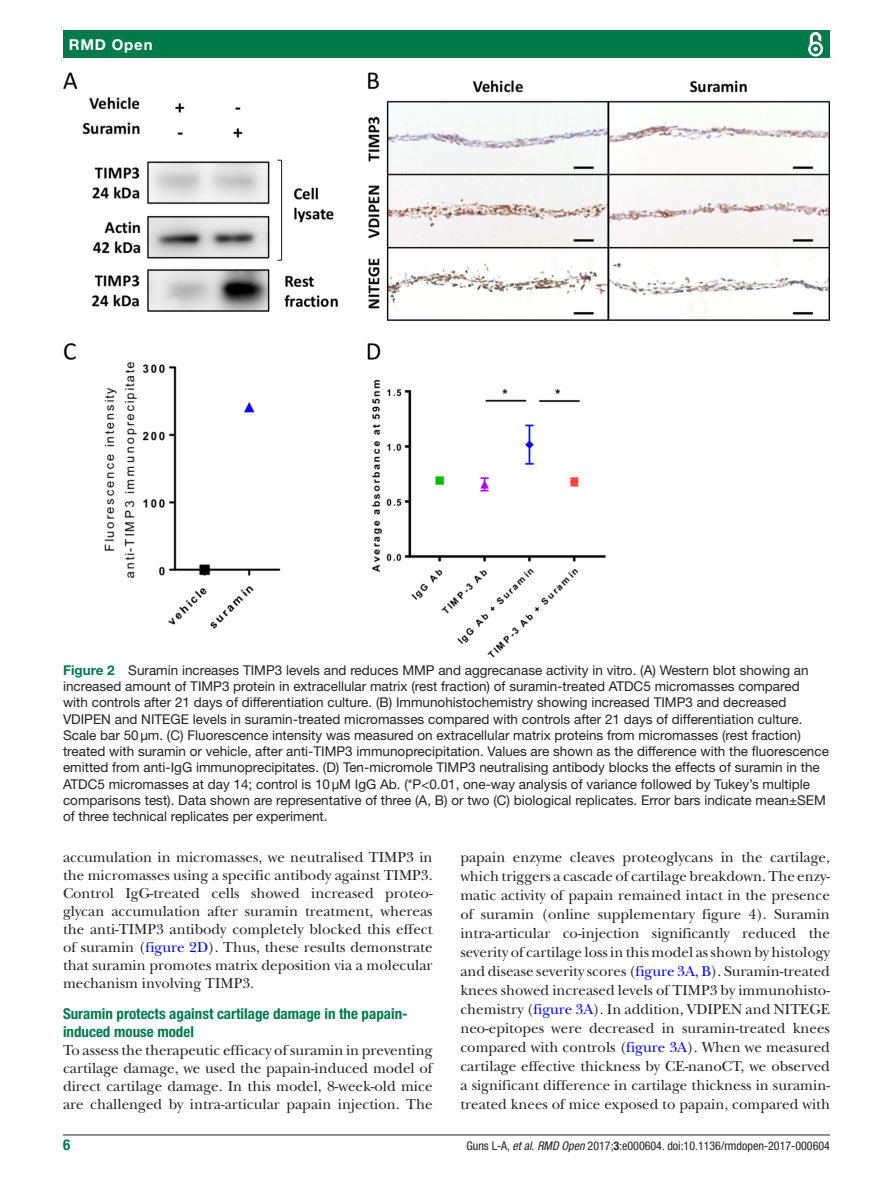
<style>
.page{position:relative;width:893px;height:1191px;background:#fff}
.page>*{position:absolute;margin:0;border:0;box-sizing:border-box;transform-origin:0 0}
.t1{font:15px/19px "New Baskerville";color:#231f20;text-align:justify}
.t2{font:700 condensed 15px/18px "Helvetica Neue LT Std";color:#007a4b}
.t3{font:700 15px "Helvetica Neue LT Std";letter-spacing:.055em;color:#fff}
.t4{font:13.5px/16.2px "Helvetica Neue LT Std";color:#231f20}
.t5{font:condensed 12px "Helvetica Neue LT Std";color:#231f20}
.s1{font-weight:700;color:#007a4b}
.s2{color:#00f}
.s3{font-style:italic}
.s4{font-weight:700}
</style>
<div class="page">
<hr style="left:63px;top:1134px;width:767px;height:1px;background:#231f20">
<div style="left:63px;top:31px;width:767px;height:27px;background:#007a4b"></div>
<svg style="left:808px;top:32px;width:16px;height:25px"></svg>
<div style="left:812px;top:45px;width:7px;height:8px;border:1px solid #007a4b;border-radius:50%"></div>
<img style="left:63px;top:73px;width:767px;height:584px">
<p class="t3" style="left:69px;top:35px;width:85px">RMD Open</p>
<p class="t4" style="left:63px;top:662px;width:767px"><span class="s1">Figure 2</span> Suramin increases TIMP3 levels and reduces MMP and aggrecanase activity in vitro. (A) Western blot showing an increased amount of TIMP3 protein in extracellular matrix (rest fraction) of suramin-treated ATDC5 micromasses compared<br>with controls after 21 days of differentiation culture. (B) Immunohistochemistry showing increased TIMP3 and decreased VDIPEN and NITEGE levels in suramin-treated micromasses compared with controls after 21 days of differentiation culture.<br>Scale bar 50µm. (C) Fluorescence intensity was measured on extracellular matrix proteins from micromasses (rest fraction) treated with suramin or vehicle, after anti-TIMP3 immunoprecipitation. Values are shown as the difference with the fluorescence emitted from anti-IgG immunoprecipitates. (D) Ten-micromole TIMP3 neutralising antibody blocks the effects of suramin in the ATDC5 micromasses at day 14; control is 10µM IgG Ab. (*P&lt;0.01, one-way analysis of variance followed by Tukey’s multiple comparisons test). Data shown are representative of three (A, B) or two (C) biological replicates. Error bars indicate mean±SEM of three technical replicates per experiment.</p>
<p class="t1" style="left:63px;top:848px;width:371px;line-height:18px">accumulation in micromasses, we neutralised TIMP3 in the micromasses using a specific antibody against TIMP3.<br>Control IgG-treated cells showed increased proteo&shy;glycan accumulation after suramin treatment, whereas the anti-TIMP3 antibody completely blocked this effect of suramin (<span class="s2">figure 2D</span>). Thus, these results demonstrate that suramin promotes matrix deposition via a molecular mechanism involving TIMP3.</p>
<p class="t2" style="left:63px;top:1004px;width:346px">Suramin protects against cartilage damage in the papain&shy;induced mouse model</p>
<p class="t1" style="left:63px;top:1041px;width:371px;line-height:18px">To assess the therapeutic efficacy of suramin in preventing cartilage damage, we used the papain-induced model of direct cartilage damage. In this model, 8-week-old mice are challenged by intra-articular papain injection. The</p>
<p class="t1" style="left:460px;top:847px;width:371px">papain enzyme cleaves proteoglycans in the cartilage, which triggers a cascade of cartilage breakdown. The enzy&shy;matic activity of papain remained intact in the presence of suramin (online supplementary figure 4). Suramin intra-articular co-injection significantly reduced the severity of cartilage loss in this model as shown by histology and disease severity scores (<span class="s2">figure 3A, B</span>). Suramin-treated knees showed increased levels of TIMP3 by immunohisto&shy;chemistry (<span class="s2">figure 3A</span>). In addition, VDIPEN and NITEGE neo-epitopes were decreased in suramin-treated knees compared with controls (<span class="s2">figure 3A</span>). When we measured cartilage effective thickness by CE-nanoCT, we observed a significant difference in cartilage thickness in suramin&shy;treated knees of mice exposed to papain, compared with</p>
<p class="t2" style="left:63px;top:1135px;width:9px">6</p>
<p class="t5" style="left:466px;top:1138px;width:365px">Guns L-A, <span class="s3">et al</span>. <span class="s3">RMD Open</span> 2017;<span class="s4">3</span>:e000604. doi:10.1136/rmdopen-2017-000604</p>
</div>
